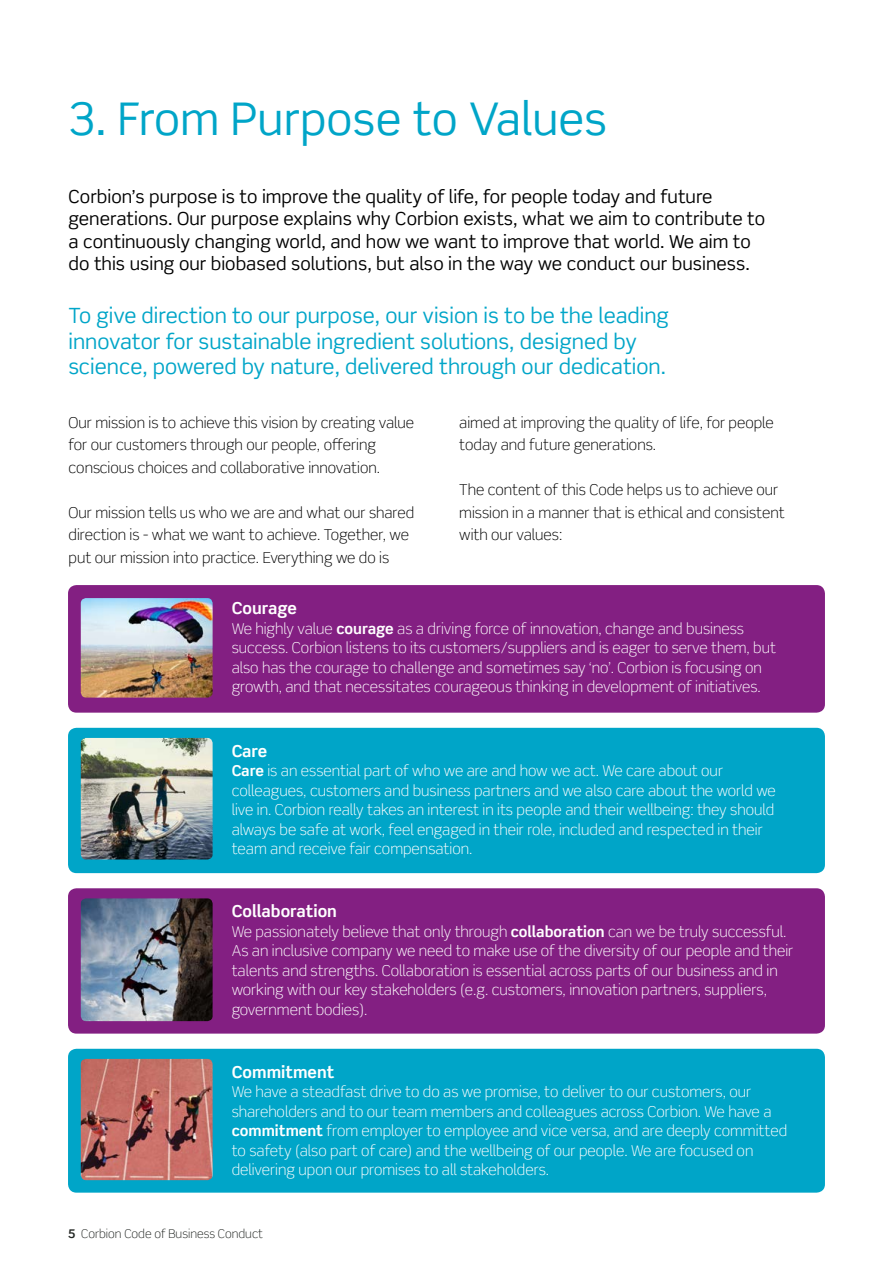
<style>
.page{position:relative;width:893px;height:1263px;background:#fff}
.page>*{position:absolute;margin:0;border:0;box-sizing:border-box;transform-origin:0 0}
.t1{font:45px "Scene Std";color:#00a5c8}
.t2{font:21px/25.5px "Scene Std";color:#00a5c8}
.t3{font:18px/22.5px "Scene Std";color:#000}
.t4{font:700 16.5px "Scene Std";color:#fff}
.t5{font:300 15px/19.5px "Scene Std";color:#fff}
.t6{font:300 15px/22.5px "Scene Std";color:#000}
.t7{font:300 12px "Scene Std";color:#212522}
.s1{font-weight:700}
</style>
<div class="page">
<div style="left:68px;top:585px;width:757px;height:128px;background:#831f82;border-radius:9px"></div>
<img style="left:81px;top:598px;width:132px;height:100px">
<div style="left:68px;top:728px;width:757px;height:145px;background:#00a5c8;border-radius:9px"></div>
<img style="left:81px;top:738px;width:132px;height:121px">
<div style="left:68px;top:888px;width:757px;height:145px;background:#831f82;border-radius:9px"></div>
<img style="left:81px;top:898px;width:132px;height:123px">
<div style="left:68px;top:1049px;width:757px;height:144px;background:#00a5c8;border-radius:9px"></div>
<img style="left:81px;top:1059px;width:132px;height:121px">
<h1 class="t1" style="left:68px;top:91px;width:541px">3. From Purpose to Values</h1>
<p class="t3" style="left:69px;top:185px;width:698px">Corbion’s purpose is to improve the quality of life, for people today and future generations. Our purpose explains why Corbion exists, what we aim to contribute to a continuously changing world, and how we want to improve that world. We aim to do this using our biobased solutions, but also in the way we conduct our business.</p>
<h2 class="t2" style="left:69px;top:303px;width:602px">To give direction to our purpose, our vision is to be the leading innovator for sustainable ingredient solutions, designed by science, powered by nature, delivered through our dedication.</h2>
<p class="t6" style="left:69px;top:411px;width:347px">Our mission is to achieve this vision by creating value for our customers through our people, offering conscious choices and collaborative innovation.</p>
<p class="t6" style="left:69px;top:501px;width:347px">Our mission tells us who we are and what our shared direction is - what we want to achieve. Together, we put our mission into practice. Everything we do is</p>
<p class="t6" style="left:459px;top:411px;width:316px">aimed at improving the quality of life, for people today and future generations.</p>
<p class="t6" style="left:459px;top:478px;width:327px">The content of this Code helps us to achieve our mission in a manner that is ethical and consistent with our values:</p>
<p class="t4" style="left:232px;top:598px;width:67px">Courage</p>
<p class="t5" style="left:232px;top:619px;width:546px">We highly value <span class="s1">courage</span> as a driving force of innovation, change and business success. Corbion listens to its customers/suppliers and is eager to serve them, but also has the courage to challenge and sometimes say ‘no’. Corbion is focusing on growth, and that necessitates courageous thinking in development of initiatives.</p>
<p class="t4" style="left:232px;top:741px;width:37px">Care</p>
<p class="t5" style="left:232px;top:761px;width:546px"><span class="s1">Care</span> is an essential part of who we are and how we act. We care about our colleagues, customers and business partners and we also care about the world we live in. Corbion really takes an interest in its people and their wellbeing: they should always be safe at work, feel engaged in their role, included and respected in their team and receive fair compensation.</p>
<p class="t4" style="left:232px;top:901px;width:107px">Collaboration</p>
<p class="t5" style="left:232px;top:922px;width:563px">We passionately believe that only through <span class="s1">collaboration</span> can we be truly successful.<br>As an inclusive company we need to make use of the diversity of our people and their talents and strengths. Collaboration is essential across parts of our business and in working with our key stakeholders (e.g. customers, innovation partners, suppliers, government bodies).</p>
<p class="t4" style="left:232px;top:1062px;width:104px">Commitment</p>
<p class="t5" style="left:232px;top:1082px;width:557px">We have a steadfast drive to do as we promise, to deliver to our customers, our shareholders and to our team members and colleagues across Corbion. We have a <span class="s1">commitment</span> from employer to employee and vice versa, and are deeply committed to safety (also part of care) and the wellbeing of our people. We are focused on delivering upon our promises to all stakeholders.</p>
<p class="t7" style="left:68px;top:1226px;width:196px"><span class="s1">5</span> Corbion Code of Business Conduct</p>
</div>
